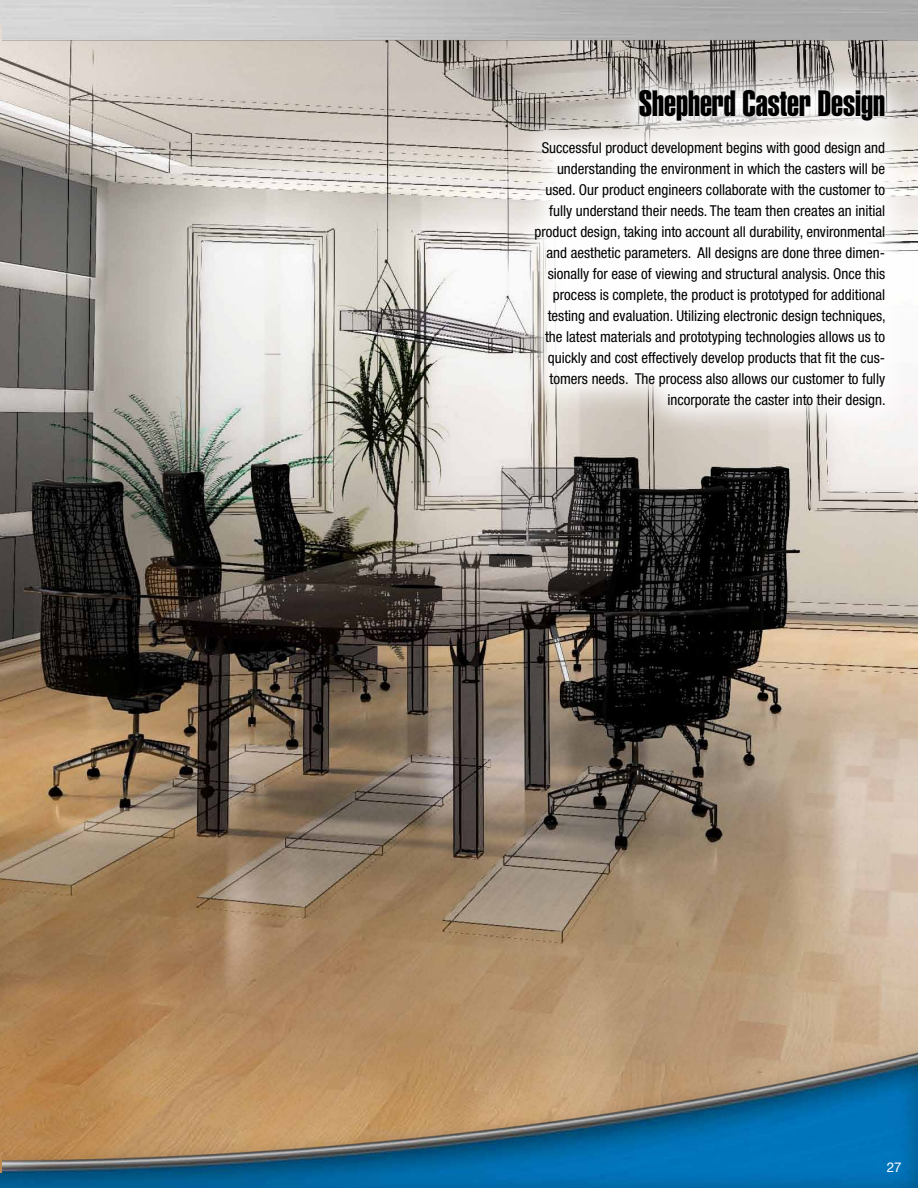
<style>
.page{position:relative;width:918px;height:1188px;background:#fff}
.page>*{position:absolute;margin:0;border:0;box-sizing:border-box;transform-origin:0 0}
.t1{font:36px "Helvetica Extra Compressed";color:#000}
.t2{font:condensed 15px/21px "Helvetica Neue";color:#000;text-align:right}
.t3{font:13.5px "Helvetica Neue";color:#fff}
</style>
<div class="page">
<img style="left:2px;top:0;width:916px;height:1188px">
<svg style="left:505px;top:61px;width:410px;height:376px"></svg>
<h1 class="t1" style="left:639px;top:82px;width:248px">Shepherd Caster Design</h1>
<p class="t2" style="left:535px;top:137px;width:353px">Successful product development begins with good design and understanding the environment in which the casters will be used. Our product engineers collaborate with the customer to fully understand their needs. The team then creates an initial product design, taking into account all durability, environmental and aesthetic parameters. All designs are done three dimen&shy;sionally for ease of viewing and structural analysis. Once this process is complete, the product is prototyped for additional testing and evaluation. Utilizing electronic design techniques, the latest materials and prototyping technologies allows us to quickly and cost effectively develop products that fit the cus&shy;tomers needs. The process also allows our customer to fully incorporate the caster into their design.</p>
<p class="t3" style="left:887px;top:1159px;width:17px">27</p>
</div>
